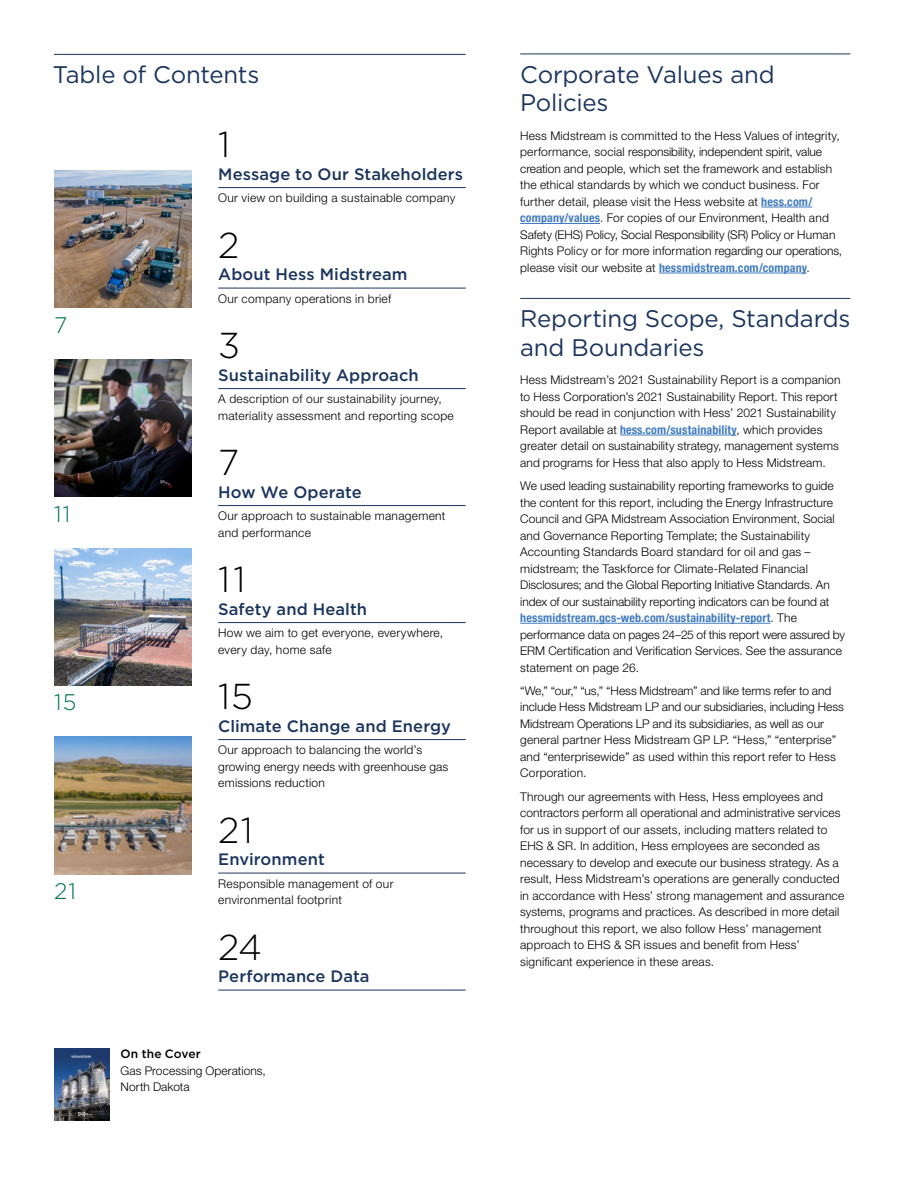
<style>
.page{position:relative;width:918px;height:1188px;background:#fff}
.page>*{position:absolute;margin:0;border:0;box-sizing:border-box;transform-origin:0 0}
.t1{font:300 36px "Gotham";letter-spacing:.025em;color:#000}
.t2{font:24px/28.5px "Gotham";letter-spacing:-.01em;color:#1c355e}
.t3{font:300 22.5px "Gotham";color:#00704a}
.t4{font:500 16.5px "Gotham";letter-spacing:.005em;color:#1c355e}
.t5{font:300 12px/16.5px "Helvetica Neue LT Std";letter-spacing:.01em;color:#000}
.t6{font:500 12px "Gotham";letter-spacing:.01em;color:#000}
.t7{font:1.8px "Hess";color:#fff}
.s1{font-weight:700;font-stretch:condensed;color:#427bbf}
</style>
<div class="page">
<hr style="left:54px;top:54px;width:412px;height:1px;background:#1c355e">
<hr style="left:520px;top:54px;width:330px;height:1px;background:#1c355e">
<hr style="left:761px;top:207px;width:51px;height:1px;background:#427bbf">
<hr style="left:520px;top:223px;width:80px;height:1px;background:#427bbf">
<hr style="left:659px;top:273px;width:148px;height:1px;background:#427bbf">
<hr style="left:520px;top:298px;width:330px;height:1px;background:#1c355e">
<hr style="left:620px;top:435px;width:117px;height:1px;background:#427bbf">
<hr style="left:520px;top:623px;width:251px;height:1px;background:#427bbf">
<img style="left:54px;top:737px;width:137px;height:137px">
<img style="left:54px;top:548px;width:137px;height:137px">
<img style="left:54px;top:171px;width:137px;height:137px">
<hr style="left:218px;top:187px;width:248px;height:1px;background:#1c355e">
<hr style="left:218px;top:288px;width:248px;height:1px;background:#1c355e">
<hr style="left:218px;top:388px;width:248px;height:1px;background:#1c355e">
<hr style="left:218px;top:505px;width:248px;height:1px;background:#1c355e">
<hr style="left:218px;top:622px;width:248px;height:1px;background:#1c355e">
<hr style="left:218px;top:739px;width:248px;height:1px;background:#1c355e">
<hr style="left:218px;top:873px;width:248px;height:1px;background:#1c355e">
<hr style="left:218px;top:990px;width:248px;height:1px;background:#1c355e">
<img style="left:54px;top:1049px;width:55px;height:71px">
<svg style="left:78px;top:1112px;width:14px;height:4px"></svg>
<img style="left:54px;top:359px;width:137px;height:138px">
<h2 class="t2" style="left:53px;top:60px;width:208px">Table of Contents</h2>
<h2 class="t2" style="left:520px;top:60px;width:256px">Corporate Values and<br>Policies</h2>
<p class="t5" style="left:520px;top:127px;width:324px">Hess Midstream is committed to the Hess Values of integrity, performance, social responsibility, independent spirit, value creation and people, which set the framework and establish the ethical standards by which we conduct business. For further detail, please visit the Hess website at <span class="s1">hess.com/ company/values</span>. For copies of our Environment, Health and Safety (EHS) Policy, Social Responsibility (SR) Policy or Human Rights Policy or for more information regarding our operations, please visit our website at <span class="s1">hessmidstream.com/company</span>.</p>
<h2 class="t2" style="left:520px;top:304px;width:332px">Reporting Scope, Standards and Boundaries</h2>
<p class="t5" style="left:520px;top:372px;width:322px">Hess Midstream’s 2021 Sustainability Report is a companion to Hess Corporation’s 2021 Sustainability Report. This report should be read in conjunction with Hess’ 2021 Sustainability Report available at <span class="s1">hess.com/sustainability</span>, which provides greater detail on sustainability strategy, management systems and programs for Hess that also apply to Hess Midstream.</p>
<p class="t5" style="left:520px;top:477px;width:326px">We used leading sustainability reporting frameworks to guide the content for this report, including the Energy Infrastructure Council and GPA Midstream Association Environment, Social and Governance Reporting Template; the Sustainability Accounting Standards Board standard for oil and gas – midstream; the Taskforce for Climate-Related Financial Disclosures; and the Global Reporting Initiative Standards. An index of our sustainability reporting indicators can be found at <span class="s1">hessmidstream.gcs-web.com/sustainability-report</span>. The performance data on pages 24–25 of this report were assured by ERM Certification and Verification Services. See the assurance statement on page 26.</p>
<p class="t5" style="left:520px;top:682px;width:325px">“We,” “our,” “us,” “Hess Midstream” and like terms refer to and include Hess Midstream LP and our subsidiaries, including Hess Midstream Operations LP and its subsidiaries, as well as our general partner Hess Midstream GP LP. “Hess,” “enterprise” and “enterprisewide” as used within this report refer to Hess Corporation.</p>
<p class="t5" style="left:520px;top:788px;width:326px">Through our agreements with Hess, Hess employees and contractors perform all operational and administrative services for us in support of our assets, including matters related to EHS &amp; SR. In addition, Hess employees are seconded as necessary to develop and execute our business strategy. As a result, Hess Midstream’s operations are generally conducted in accordance with Hess’ strong management and assurance systems, programs and practices. As described in more detail throughout this report, we also follow Hess’ management approach to EHS &amp; SR issues and benefit from Hess’ significant experience in these areas.</p>
<h1 class="t1" style="left:218px;top:125px;width:14px">1</h1>
<h3 class="t4" style="left:218px;top:163px;width:246px">Message to Our Stakeholders</h3>
<p class="t5" style="left:218px;top:189px;width:239px">Our view on building a sustainable company</p>
<h1 class="t1" style="left:218px;top:225px;width:23px">2</h1>
<h3 class="t4" style="left:218px;top:264px;width:191px">About Hess Midstream</h3>
<p class="t5" style="left:218px;top:290px;width:174px">Our company operations in brief</p>
<h1 class="t1" style="left:218px;top:326px;width:23px">3</h1>
<h3 class="t4" style="left:218px;top:364px;width:202px">Sustainability Approach</h3>
<p class="t5" style="left:218px;top:390px;width:237px">A description of our sustainability journey, materiality assessment and reporting scope</p>
<h1 class="t1" style="left:218px;top:443px;width:23px">7</h1>
<h3 class="t4" style="left:218px;top:481px;width:145px">How We Operate</h3>
<p class="t5" style="left:218px;top:507px;width:229px">Our approach to sustainable management and performance</p>
<h1 class="t1" style="left:218px;top:560px;width:29px">11</h1>
<h3 class="t4" style="left:218px;top:598px;width:150px">Safety and Health</h3>
<p class="t5" style="left:218px;top:624px;width:226px">How we aim to get everyone, everywhere, every day, home safe</p>
<h1 class="t1" style="left:218px;top:677px;width:36px">15</h1>
<h3 class="t4" style="left:218px;top:715px;width:234px">Climate Change and Energy</h3>
<p class="t5" style="left:218px;top:741px;width:232px">Our approach to balancing the world’s growing energy needs with greenhouse gas emissions reduction</p>
<h1 class="t1" style="left:218px;top:810px;width:36px">21</h1>
<h3 class="t4" style="left:218px;top:849px;width:108px">Environment</h3>
<p class="t5" style="left:218px;top:875px;width:177px">Responsible management of our environmental footprint</p>
<h1 class="t1" style="left:218px;top:927px;width:45px">24</h1>
<h3 class="t4" style="left:218px;top:966px;width:153px">Performance Data</h3>
<h3 class="t3" style="left:54px;top:313px;width:15px">7</h3>
<h3 class="t3" style="left:54px;top:501px;width:18px">11</h3>
<h3 class="t3" style="left:54px;top:690px;width:24px">15</h3>
<h3 class="t3" style="left:54px;top:879px;width:23px">21</h3>
<p class="t7" style="left:72px;top:1055px;width:21px">HESS MIDSTREAM</p>
<p class="t6" style="left:121px;top:1046px;width:82px">On the Cover</p>
<p class="t5" style="left:121px;top:1062px;width:147px">Gas Processing Operations,<br>North Dakota</p>
</div>
